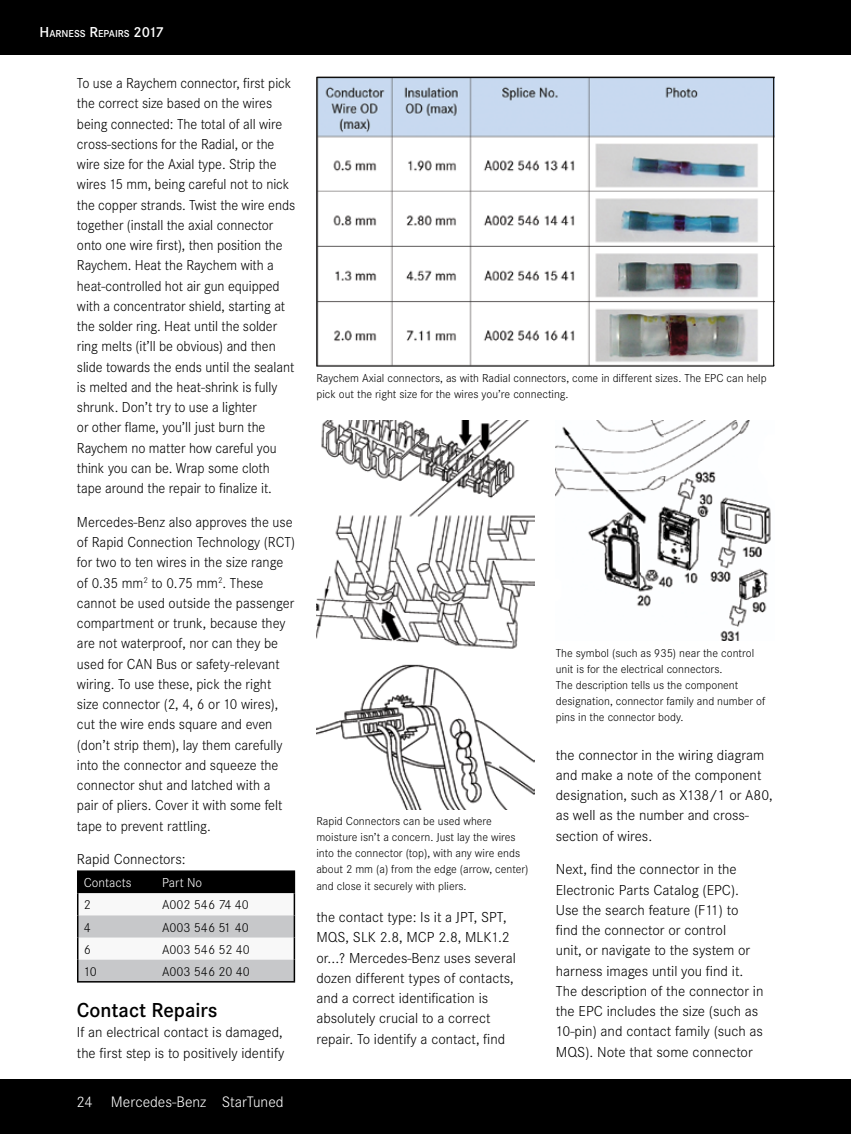
<style>
.page{position:relative;width:851px;height:1134px;background:#fff}
.page>*{position:absolute;margin:0;border:0;box-sizing:border-box;transform-origin:0 0}
.t1{font:600 21px "Corporate S";color:#000}
.t2{font:300 15.75px "Corporate S";color:#fff}
.t3{font:300 15px/20.2px "Corporate S";color:#000}
.t4{font:300 15px/20.2px "Corporate S";color:#000;scale:.96 1}
.t5{font:300 13.5px "Corporate S";color:#000}
.t6{font:300 13.5px "Corporate S";color:#fff}
.t7{font:300 12px/16.2px "Corporate S";color:#000}
.t8{font:600 10.5px "Corporate S";color:#fff}
.s1{font-size:15px}
</style>
<div class="page">
<div style="left:0;top:1079px;width:850px;height:55px;background:#000"></div>
<div style="left:0;top:0;width:850px;height:55px;background:#000"></div>
<hr style="left:77px;top:870px;width:79px;height:2px;background:#000">
<hr style="left:156px;top:870px;width:139px;height:2px;background:#000">
<hr style="left:293px;top:872px;width:2px;height:21px;background:#000">
<hr style="left:293px;top:893px;width:2px;height:22px;background:#000">
<hr style="left:293px;top:915px;width:2px;height:23px;background:#000">
<hr style="left:293px;top:938px;width:2px;height:22px;background:#000">
<svg style="left:77px;top:872px;width:217px;height:109px"></svg>
<hr style="left:293px;top:960px;width:2px;height:21px;background:#000">
<hr style="left:77px;top:981px;width:79px;height:2px;background:#000">
<hr style="left:156px;top:981px;width:139px;height:2px;background:#000">
<img style="left:318px;top:79px;width:454px;height:285px">
<div style="left:316px;top:77px;width:458px;height:289px;border:1px solid #000"></div>
<img style="left:316px;top:420px;width:218px;height:389px">
<img style="left:556px;top:420px;width:215px;height:221px">
<p class="t8" style="left:39px;top:27px;width:126px"><span class="s1">H</span>ARNESS <span class="s1">R</span>EPAIRS <span class="s1">2017</span></p>
<p class="t4" style="left:77px;top:73px;width:229px">To use a Raychem connector, first pick the correct size based on the wires being connected: The total of all wire cross-sections for the Radial, or the wire size for the Axial type. Strip the wires 15 mm, being careful not to nick the copper strands. Twist the wire ends together (install the axial connector onto one wire first), then position the Raychem. Heat the Raychem with a heat-controlled hot air gun equipped with a concentrator shield, starting at the solder ring. Heat until the solder ring melts (it’ll be obvious) and then slide towards the ends until the sealant is melted and the heat-shrink is fully shrunk. Don’t try to use a lighter<br>or other flame, you’ll just burn the Raychem no matter how careful you think you can be. Wrap some cloth tape around the repair to finalize it.</p>
<p class="t3" style="left:77px;top:512px;width:219px">Mercedes-Benz also approves the use of Rapid Connection Technology (RCT) for two to ten wires in the size range of 0.35 mm<sup>2</sup> to 0.75 mm<sup>2</sup>. These cannot be used outside the passenger compartment or trunk, because they are not waterproof, nor can they be used for CAN Bus or safety-relevant wiring. To use these, pick the right size connector (2, 4, 6 or 10 wires), cut the wire ends square and even (don’t strip them), lay them carefully into the connector and squeeze the connector shut and latched with a pair of pliers. Cover it with some felt tape to prevent rattling.</p>
<p class="t3" style="left:77px;top:850px;width:110px">Rapid Connectors:</p>
<p class="t6" style="left:84px;top:875px;width:49px">Contacts</p>
<p class="t6" style="left:162px;top:875px;width:42px">Part No</p>
<p class="t5" style="left:84px;top:898px;width:9px">2</p>
<p class="t5" style="left:162px;top:898px;width:88px">A002 546 74 40</p>
<p class="t5" style="left:84px;top:920px;width:9px">4</p>
<p class="t5" style="left:162px;top:920px;width:88px">A003 546 51 40</p>
<p class="t5" style="left:84px;top:942px;width:9px">6</p>
<p class="t5" style="left:162px;top:942px;width:89px">A003 546 52 40</p>
<p class="t5" style="left:84px;top:964px;width:14px">10</p>
<p class="t5" style="left:162px;top:964px;width:89px">A003 546 20 40</p>
<h1 class="t1" style="left:77px;top:998px;width:142px">Contact Repairs</h1>
<p class="t3" style="left:77px;top:1023px;width:209px">If an electrical contact is damaged, the first step is to positively identify</p>
<p class="t2" style="left:76px;top:1093px;width:209px">24 Mercedes-Benz StarTuned</p>
<p class="t7" style="left:316px;top:370px;width:451px">Raychem Axial connectors, as with Radial connectors, come in different sizes. The EPC can help pick out the right size for the wires you’re connecting.</p>
<p class="t7" style="left:316px;top:813px;width:213px">Rapid Connectors can be used where moisture isn’t a concern. Just lay the wires into the connector (top), with any wire ends about 2 mm (a) from the edge (arrow, center) and close it securely with pliers.</p>
<p class="t3" style="left:316px;top:907px;width:201px">the contact type: Is it a JPT, SPT, MQS, SLK 2.8, MCP 2.8, MLK1.2 or...? Mercedes-Benz uses several dozen different types of contacts, and a correct identification is absolutely crucial to a correct repair. To identify a contact, find</p>
<p class="t7" style="left:556px;top:645px;width:211px">The symbol (such as 935) near the control unit is for the electrical connectors.<br>The description tells us the component designation, connector family and number of pins in the connector body.</p>
<p class="t3" style="left:556px;top:745px;width:218px">the connector in the wiring diagram and make a note of the component designation, such as X138/1 or A80, as well as the number and cross&shy;section of wires.</p>
<p class="t3" style="left:556px;top:860px;width:209px">Next, find the connector in the<br>Electronic Parts Catalog (EPC).<br>Use the search feature (F11) to find the connector or control<br>unit, or navigate to the system or harness images until you find it.<br>The description of the connector in the EPC includes the size (such as<br>10-pin) and contact family (such as<br>MQS). Note that some connector</p>
</div>
